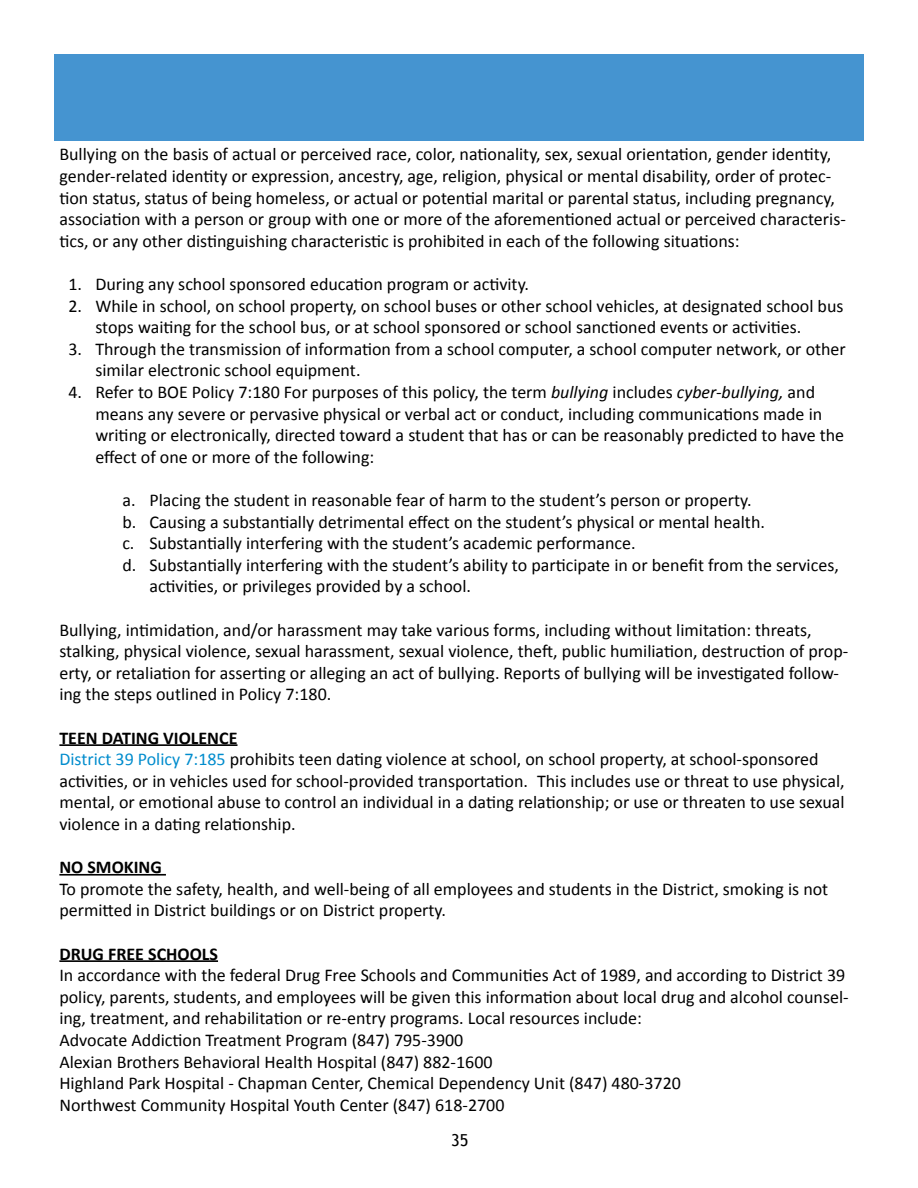
<style>
.page{position:relative;width:918px;height:1188px;background:#fff}
.page>*{position:absolute;margin:0;border:0;box-sizing:border-box;transform-origin:0 0}
.t1{font:18px/21.6px "Calibri";color:#000}
.t2{font:700 18px "Calibri";color:#000}
.t3{font:16.5px "Trebuchet MS";color:#000}
.s1{font-style:italic}
.s2{font-weight:700}
.s3{color:#008ccd}
</style>
<div class="page">
<div style="left:54px;top:54px;width:810px;height:87px;background:#4594d0"></div>
<hr style="left:59px;top:744px;width:179px;height:2px;background:#000">
<hr style="left:59px;top:874px;width:107px;height:2px;background:#000">
<hr style="left:59px;top:960px;width:159px;height:2px;background:#000">
<p class="t1" style="left:59px;top:144px;width:788px">Bullying on the basis of actual or perceived race, color, nationality, sex, sexual orientation, gender identity, gender-related identity or expression, ancestry, age, religion, physical or mental disability, order of protec&shy;tion status, status of being homeless, or actual or potential marital or parental status, including pregnancy, association with a person or group with one or more of the aforementioned actual or perceived characteris&shy;tics, or any other distinguishing characteristic is prohibited in each of the following situations:</p>
<p class="t1" style="left:68px;top:273px;width:462px">1. During any school sponsored education program or activity.</p>
<p class="t1" style="left:95px;top:295px;width:750px;text-indent:-27px">2. While in school, on school property, on school buses or other school vehicles, at designated school bus stops waiting for the school bus, or at school sponsored or school sanctioned events or activities.</p>
<p class="t1" style="left:95px;top:338px;width:752px;text-indent:-27px">3. Through the transmission of information from a school computer, a school computer network, or other similar electronic school equipment.</p>
<p class="t1" style="left:95px;top:381px;width:750px;text-indent:-27px">4. Refer to BOE Policy 7:180 For purposes of this policy, the term <span class="s1">bullying</span> includes <span class="s1">cyber-bullying,</span> and means any severe or pervasive physical or verbal act or conduct, including communications made in writing or electronically, directed toward a student that has or can be reasonably predicted to have the effect of one or more of the following:</p>
<p class="t1" style="left:122px;top:489px;width:631px">a. Placing the student in reasonable fear of harm to the student’s person or property.</p>
<p class="t1" style="left:122px;top:511px;width:644px">b. Causing a substantially detrimental effect on the student’s physical or mental health.</p>
<p class="t1" style="left:122px;top:532px;width:515px">c. Substantially interfering with the student’s academic performance.</p>
<p class="t1" style="left:122px;top:554px;width:718px">d. Substantially interfering with the student’s ability to participate in or benefit from the services,</p>
<p class="t1" style="left:149px;top:576px;width:323px">activities, or privileges provided by a school.</p>
<p class="t1" style="left:59px;top:619px;width:790px">Bullying, intimidation, and/or harassment may take various forms, including without limitation: threats, stalking, physical violence, sexual harassment, sexual violence, theft, public humiliation, destruction of prop&shy;erty, or retaliation for asserting or alleging an act of bullying. Reports of bullying will be investigated follow&shy;ing the steps outlined in Policy 7:180.</p>
<p class="t1" style="left:59px;top:727px;width:787px"><span class="s2">TEEN DATING VIOLENCE<br></span><span class="s3">District 39 Policy 7:185</span> prohibits teen dating violence at school, on school property, at school-sponsored activities, or in vehicles used for school-provided transportation. This includes use or threat to use physical, mental, or emotional abuse to control an individual in a dating relationship; or use or threaten to use sexual violence in a dating relationship.</p>
<p class="t2" style="left:59px;top:856px;width:104px">NO SMOKING</p>
<p class="t1" style="left:59px;top:878px;width:770px">To promote the safety, health, and well-being of all employees and students in the District, smoking is not permitted in District buildings or on District property.</p>
<p class="t2" style="left:59px;top:942px;width:160px">DRUG FREE SCHOOLS</p>
<p class="t1" style="left:59px;top:964px;width:791px">In accordance with the federal Drug Free Schools and Communities Act of 1989, and according to District 39 policy, parents, students, and employees will be given this information about local drug and alcohol counsel&shy;ing, treatment, and rehabilitation or re-entry programs. Local resources include:<br>Advocate Addiction Treatment Program (847) 795-3900<br>Alexian Brothers Behavioral Health Hospital (847) 882-1600<br>Highland Park Hospital - Chapman Center, Chemical Dependency Unit (847) 480-3720<br>Northwest Community Hospital Youth Center (847) 618-2700</p>
<p class="t3" style="left:451px;top:1131px;width:19px">35</p>
</div>
